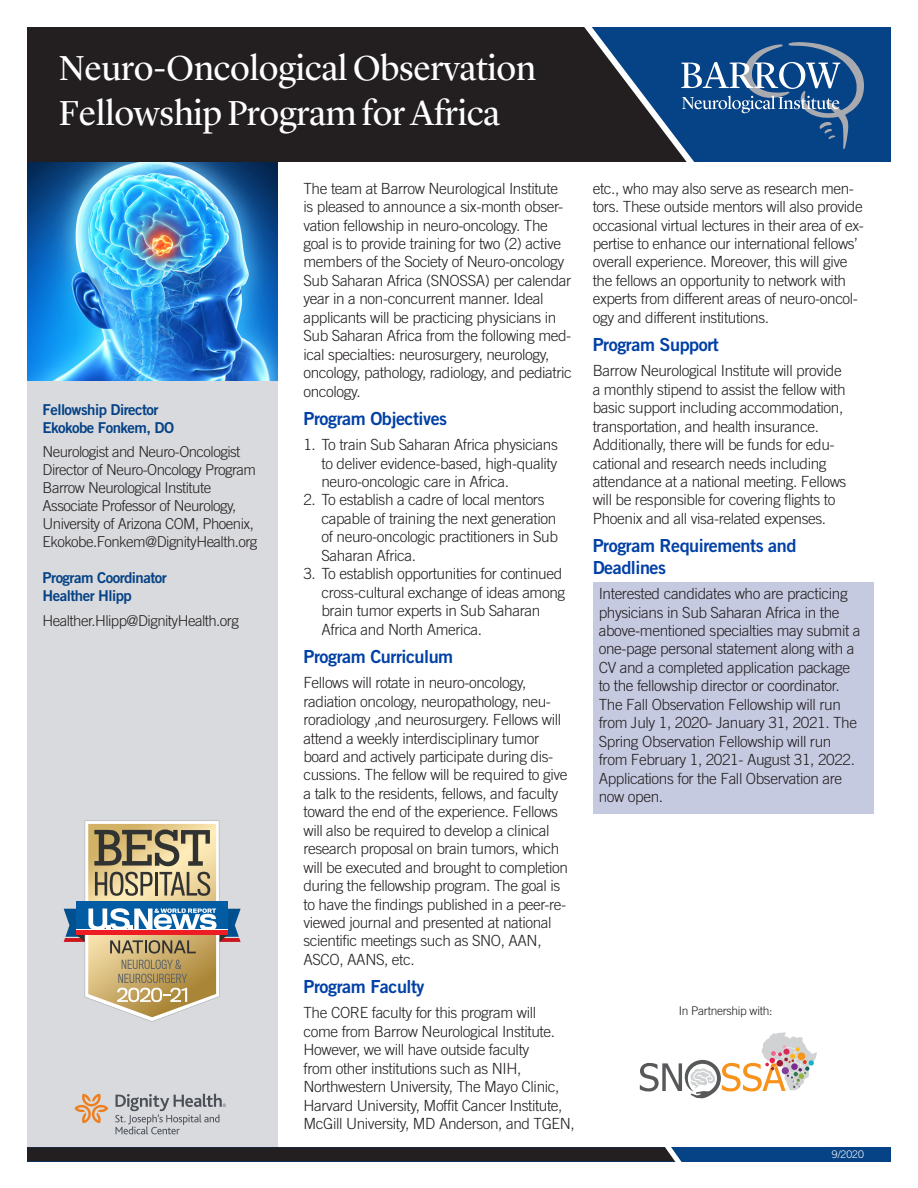
<style>
.page{position:relative;width:918px;height:1188px;background:#fff}
.page>*{position:absolute;margin:0;border:0;box-sizing:border-box;transform-origin:0 0}
.t1{font:36px/45px "Lyon Display";letter-spacing:-.01em;color:#fff}
.t2{font:18px/21.6px "Trade Gothic LT Std Bd 2";letter-spacing:-.025em;color:#0040a6}
.t3{font:300 15.3px/18.5px "Trade Gothic LT Std";letter-spacing:-.025em;color:#231f20}
.t4{font:300 15px/18px "Trade Gothic LT Std";letter-spacing:-.035em;color:#231f20}
.t5{font:15px "Trade Gothic LT Std Bd 2";letter-spacing:-.035em;color:#054286}
.t6{font:300 12px "Trade Gothic LT Std";letter-spacing:-.025em;color:#231f20}
.t7{font:300 10.5px "Trade Gothic LT Std";color:#fff}
</style>
<div class="page">
<div style="left:27px;top:119px;width:250px;height:1042px;background:#d9dadd"></div>
<div style="left:27px;top:27px;width:864px;height:135px;background:#054286"></div>
<div style="left:27px;top:27px;width:549px;height:135px;background:#231f20"></div>
<svg style="left:576px;top:27px;width:288px;height:135px"></svg>
<div style="left:27px;top:1147px;width:864px;height:14px;background:#054286"></div>
<svg style="left:64px;top:820px;width:177px;height:202px"></svg>
<img style="left:27px;top:162px;width:250px;height:218px">
<div style="left:593px;top:583px;width:280px;height:231px;background:#c6cae1"></div>
<svg style="left:27px;top:1032px;width:790px;height:130px"></svg>
<p class="t1" style="left:59px;top:43px;width:479px">Neuro-Oncological Observation<br>Fellowship Program for Africa</p>
<p class="t5" style="left:43px;top:400px;width:117px">Fellowship Director</p>
<p class="t5" style="left:43px;top:418px;width:133px">Ekokobe Fonkem, DO</p>
<p class="t4" style="left:43px;top:443px;width:199px">Neurologist and Neuro-Oncologist</p>
<p class="t4" style="left:43px;top:461px;width:215px">Director of Neuro-Oncology Program</p>
<p class="t4" style="left:43px;top:479px;width:170px">Barrow Neurological Institute</p>
<p class="t4" style="left:43px;top:497px;width:213px">Associate Professor of Neurology,<br>University of Arizona COM, Phoenix,</p>
<p class="t4" style="left:43px;top:533px;width:216px">Ekokobe.Fonkem@DignityHealth.org</p>
<p class="t5" style="left:43px;top:569px;width:126px">Program Coordinator</p>
<p class="t5" style="left:43px;top:587px;width:91px">Healther Hlipp</p>
<p class="t4" style="left:43px;top:612px;width:198px">Healther.Hlipp@DignityHealth.org</p>
<p class="t3" style="left:303px;top:179px;width:270px">The team at Barrow Neurological Institute<br>is pleased to announce a six-month obser&shy;vation fellowship in neuro-oncology. The goal is to provide training for two (2) active members of the Society of Neuro-oncology Sub Saharan Africa (SNOSSA) per calendar year in a non-concurrent manner. Ideal applicants will be practicing physicians in Sub Saharan Africa from the following med&shy;ical specialties: neurosurgery, neurology, oncology, pathology, radiology, and pediatric oncology.</p>
<p class="t2" style="left:303px;top:407px;width:145px">Program Objectives</p>
<p class="t3" style="left:321px;top:435px;width:238px;text-align:justify;text-indent:-18px">1. To train Sub Saharan Africa physicians to deliver evidence-based, high-quality neuro-oncologic care in Africa.</p>
<p class="t3" style="left:321px;top:491px;width:238px;text-indent:-18px">2. To establish a cadre of local mentors capable of training the next generation of neuro-oncologic practitioners in Sub Saharan Africa.</p>
<p class="t3" style="left:321px;top:564px;width:245px;text-indent:-18px">3. To establish opportunities for continued cross-cultural exchange of ideas among brain tumor experts in Sub Saharan Africa and North America.</p>
<p class="t2" style="left:303px;top:645px;width:151px">Program Curriculum</p>
<p class="t3" style="left:303px;top:673px;width:266px">Fellows will rotate in neuro-oncology, radiation oncology, neuropathology, neu&shy;roradiology ,and neurosurgery. Fellows will attend a weekly interdisciplinary tumor board and actively participate during dis&shy;cussions. The fellow will be required to give a talk to the residents, fellows, and faculty toward the end of the experience. Fellows will also be required to develop a clinical research proposal on brain tumors, which will be executed and brought to completion during the fellowship program. The goal is to have the findings published in a peer-re&shy;viewed journal and presented at national scientific meetings such as SNO, AAN, ASCO, AANS, etc.</p>
<p class="t2" style="left:303px;top:976px;width:123px">Program Faculty</p>
<p class="t3" style="left:303px;top:1004px;width:273px">The CORE faculty for this program will<br>come from Barrow Neurological Institute.<br>However, we will have outside faculty<br>from other institutions such as NIH, Northwestern University, The Mayo Clinic, Harvard University, Moffit Cancer Institute, McGill University, MD Anderson, and TGEN,</p>
<p class="t3" style="left:593px;top:179px;width:273px">etc., who may also serve as research men&shy;tors. These outside mentors will also provide occasional virtual lectures in their area of ex&shy;pertise to enhance our international fellows’ overall experience. Moreover, this will give the fellows an opportunity to network with experts from different areas of neuro-oncol&shy;ogy and different institutions.</p>
<p class="t2" style="left:593px;top:334px;width:128px">Program Support</p>
<p class="t3" style="left:593px;top:361px;width:255px">Barrow Neurological Institute will provide a monthly stipend to assist the fellow with basic support including accommodation, transportation, and health insurance.<br>Additionally, there will be funds for edu&shy;cational and research needs including attendance at a national meeting. Fellows will be responsible for covering flights to Phoenix and all visa-related expenses.</p>
<p class="t2" style="left:593px;top:535px;width:205px">Program Requirements and<br>Deadlines</p>
<p class="t3" style="left:599px;top:584px;width:263px">Interested candidates who are practicing physicians in Sub Saharan Africa in the above-mentioned specialties may submit a one-page personal statement along with a CV and a completed application package to the fellowship director or coordinator.<br>The Fall Observation Fellowship will run from July 1, 2020- January 31, 2021. The Spring Observation Fellowship will run from February 1, 2021- August 31, 2022.<br>Applications for the Fall Observation are now open.</p>
<p class="t6" style="left:679px;top:1004px;width:95px">In Partnership with:</p>
<p class="t7" style="left:832px;top:1148px;width:34px">9/2020</p>
</div>
